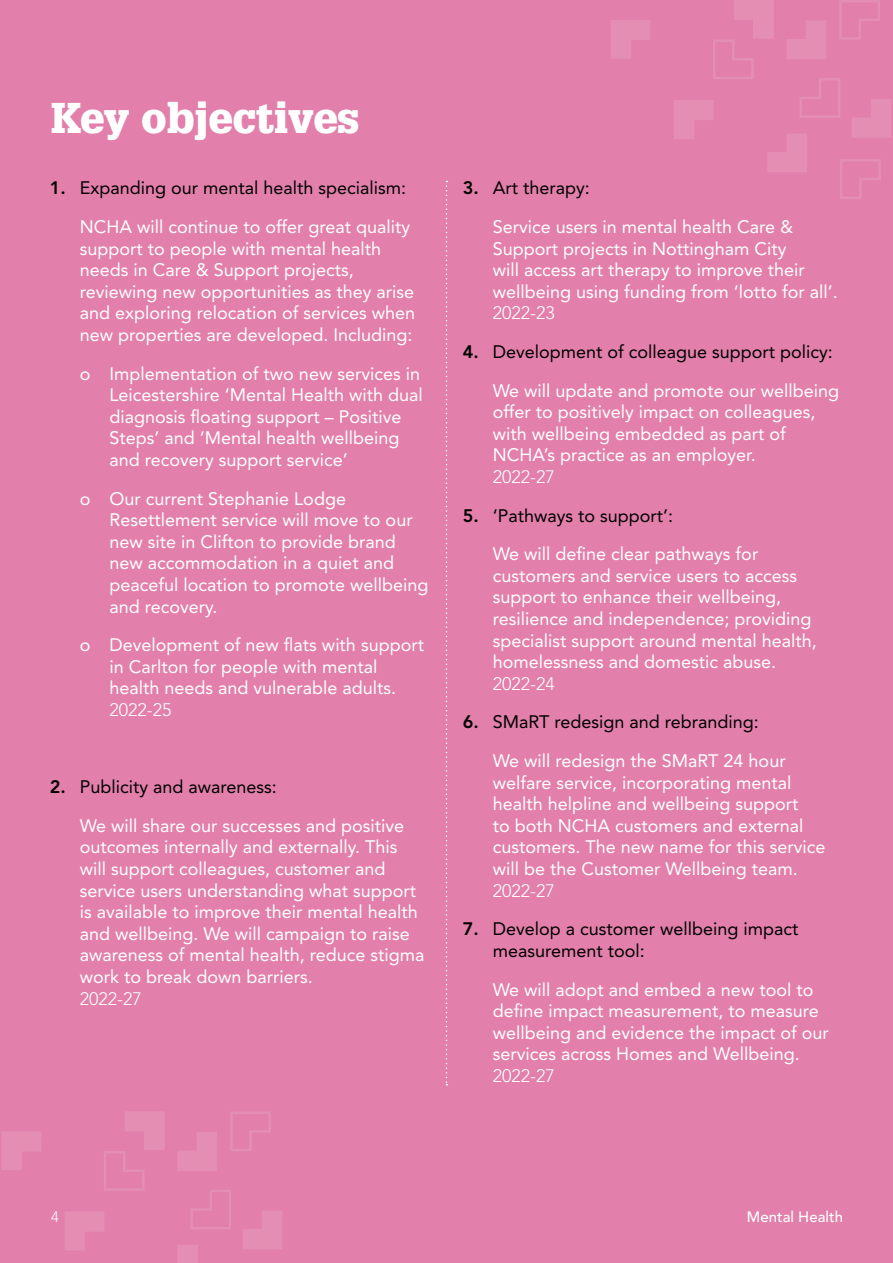
<style>
.page{position:relative;width:893px;height:1263px;background:#e280ab}
.page>*{position:absolute;margin:0;border:0;box-sizing:border-box;transform-origin:0 0}
.H1_-_bold_colour{font:900 42px "Glypha LT Std";color:#fff}
.number_list{font:18px/21.6px "Avenir LT Std";color:#fff}
.number_list-2{font:18px/21.6px "Avenir LT Std";color:#000}
.Headers_-_regular_bl{font:500 15px "Avenir LT Std";color:#fff}
.t1{font:300 15px "Avenir LT Std";color:#fff}
.s1{font-weight:800}
.s2{font-weight:300}
</style>
<div class="page">
<svg style="left:611px;top:20px;width:39px;height:38px"></svg>
<svg style="left:840px;top:0;width:40px;height:39px"></svg>
<svg style="left:674px;top:100px;width:39px;height:39px"></svg>
<svg style="left:840px;top:159px;width:41px;height:40px"></svg>
<svg style="left:852px;top:99px;width:39px;height:39px"></svg>
<svg style="left:768px;top:134px;width:39px;height:38px"></svg>
<svg style="left:800px;top:78px;width:40px;height:40px"></svg>
<svg style="left:713px;top:0;width:61px;height:79px"></svg>
<svg style="left:787px;top:21px;width:39px;height:38px"></svg>
<svg style="left:446px;top:181px;width:1px;height:904px"></svg>
<svg style="left:2px;top:1132px;width:39px;height:38px"></svg>
<svg style="left:230px;top:1112px;width:41px;height:39px"></svg>
<svg style="left:65px;top:1212px;width:39px;height:38px"></svg>
<svg style="left:243px;top:1211px;width:39px;height:38px"></svg>
<svg style="left:178px;top:1245px;width:20px;height:18px"></svg>
<svg style="left:191px;top:1190px;width:40px;height:39px"></svg>
<svg style="left:104px;top:1112px;width:60px;height:78px"></svg>
<svg style="left:178px;top:1132px;width:39px;height:39px"></svg>
<p class="H1_-_bold_colour" style="left:51px;top:93px;width:310px">Key objectives</p>
<p class="number_list-2" style="left:50px;top:177px;width:358px"><span class="s1">1.</span> Expanding our mental health specialism:</p>
<p class="number_list" style="left:80px;top:216px;width:337px">NCHA will continue to offer great quality support to people with mental health needs in Care &amp; Support projects, reviewing new opportunities as they arise and exploring relocation of services when new properties are developed. Including:</p>
<p class="number_list" style="left:109px;top:363px;width:315px;text-indent:-30px">o Implementation of two new services in Leicestershire ‘Mental Health with dual diagnosis floating support – Positive Steps’ and ‘Mental health wellbeing and recovery support service’</p>
<p class="number_list" style="left:109px;top:488px;width:320px;text-indent:-30px">o Our current Stephanie Lodge<br>Resettlement service will move to our new site in Clifton to provide brand new accommodation in a quiet and peaceful location to promote wellbeing and recovery.</p>
<p class="number_list" style="left:109px;top:634px;width:316px;text-indent:-30px">o Development of new flats with support in Carlton for people with mental health needs and vulnerable adults.<br><span class="s2">2022-25</span></p>
<p class="number_list-2" style="left:50px;top:776px;width:228px"><span class="s1">2.</span> Publicity and awareness:</p>
<p class="number_list" style="left:80px;top:815px;width:346px">We will share our successes and positive outcomes internally and externally. This will support colleagues, customer and service users understanding what support is available to improve their mental health and wellbeing. We will campaign to raise awareness of mental health, reduce stigma work to break down barriers.<br><span class="s2">2022-27</span></p>
<p class="number_list-2" style="left:463px;top:177px;width:128px"><span class="s1">3.</span> Art therapy:</p>
<p class="number_list" style="left:493px;top:216px;width:347px">Service users in mental health Care &amp; Support projects in Nottingham City<br>will access art therapy to improve their wellbeing using funding from ‘lotto for all’.<br><span class="s2">2022-23</span></p>
<p class="number_list-2" style="left:463px;top:341px;width:371px"><span class="s1">4.</span> Development of colleague support policy:</p>
<p class="number_list" style="left:493px;top:380px;width:348px">We will update and promote our wellbeing offer to positively impact on colleagues, with wellbeing embedded as part of<br>NCHA’s practice as an employer.<br><span class="s2">2022-27</span></p>
<p class="number_list-2" style="left:463px;top:505px;width:212px"><span class="s1">5.</span> ‘Pathways to support’:</p>
<p class="number_list" style="left:493px;top:543px;width:326px">We will define clear pathways for customers and service users to access support to enhance their wellbeing, resilience and independence; providing specialist support around mental health, homelessness and domestic abuse.<br><span class="s2">2022-24</span></p>
<p class="number_list-2" style="left:463px;top:711px;width:297px"><span class="s1">6.</span> SMaRT redesign and rebranding:</p>
<p class="number_list" style="left:493px;top:750px;width:334px">We will redesign the SMaRT 24 hour welfare service, incorporating mental health helpline and wellbeing support<br>to both NCHA customers and external customers. The new name for this service will be the Customer Wellbeing team.<br><span class="s2">2022-27</span></p>
<p class="number_list-2" style="left:493px;top:918px;width:307px;text-indent:-30px"><span class="s1">7.</span> Develop a customer wellbeing impact measurement tool:</p>
<p class="number_list" style="left:493px;top:978px;width:338px">We will adopt and embed a new tool to define impact measurement, to measure wellbeing and evidence the impact of our services across Homes and Wellbeing.<br><span class="s2">2022-27</span></p>
<p class="t1" style="left:51px;top:1208px;width:9px">4</p>
<p class="Headers_-_regular_bl" style="left:747px;top:1208px;width:98px">Mental Health</p>
</div>
